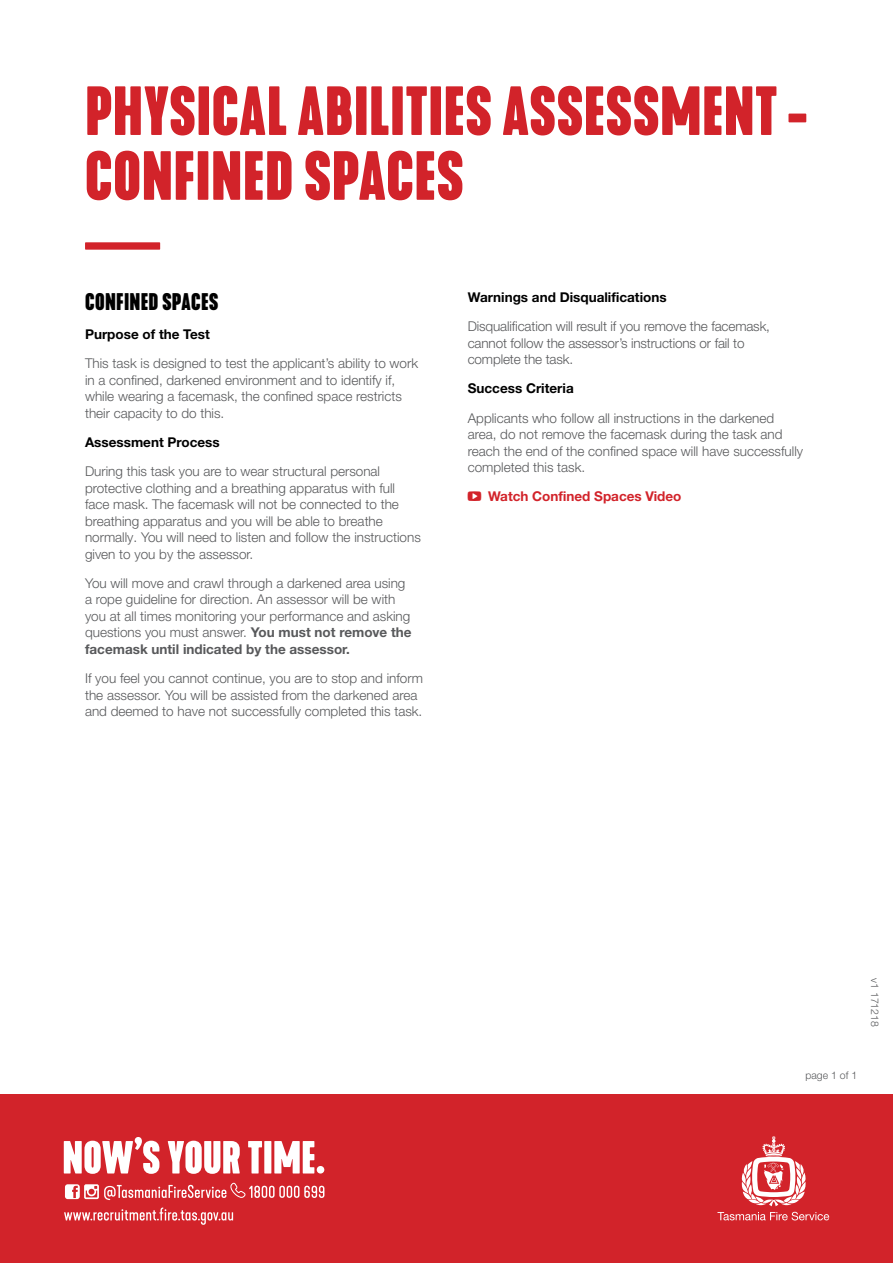
<style>
.page{position:relative;width:893px;height:1263px;background:#fff}
.page>*{position:absolute;margin:0;border:0;box-sizing:border-box;transform-origin:0 0}
.t1{font:700 condensed 64.8px/64.8px "Kapra Neue";letter-spacing:.015em;color:#d2232a}
.t2{font:700 condensed 22.5px "Kapra Neue";letter-spacing:.015em;color:#000}
.t3{font:300 13.5px/16.5px "Helvetica Neue LT Pro";color:#58595b}
.t4{font:700 13.5px "Helvetica Neue LT Pro";color:#000}
.t5{font:700 13.5px "Helvetica Neue LT Pro";color:#d2232a}
.t6{font:300 10.5px "Helvetica Neue LT Pro";color:#58595b}
.s1{font-weight:700}
</style>
<div class="page">
<div style="left:0;top:1094px;width:893px;height:169px;background:#d2232a"></div>
<svg style="left:717px;top:1136px;width:112px;height:84px"></svg>
<svg style="left:64px;top:1137px;width:260px;height:37px"></svg>
<svg style="left:64px;top:1207px;width:169px;height:18px"></svg>
<svg style="left:65px;top:1183px;width:259px;height:17px"></svg>
<div style="left:85px;top:242px;width:75px;height:8px;background:#d2232a"></div>
<h1 class="t1" style="left:85px;top:80px;width:723px">PHYSICAL ABILITIES ASSESSMENT -<br>CONFINED SPACES</h1>
<h2 class="t2" style="left:85px;top:286px;width:135px">CONFINED SPACES</h2>
<p class="t4" style="left:85px;top:326px;width:126px">Purpose of the Test</p>
<p class="t3" style="left:85px;top:355px;width:335px">This task is designed to test the applicant’s ability to work in a confined, darkened environment and to identify if, while wearing a facemask, the confined space restricts their capacity to do this.</p>
<p class="t4" style="left:85px;top:434px;width:136px">Assessment Process</p>
<p class="t3" style="left:85px;top:463px;width:337px">During this task you are to wear structural personal protective clothing and a breathing apparatus with full face mask. The facemask will not be connected to the breathing apparatus and you will be able to breathe normally. You will need to listen and follow the instructions given to you by the assessor.</p>
<p class="t3" style="left:85px;top:574px;width:328px">You will move and crawl through a darkened area using a rope guideline for direction. An assessor will be with you at all times monitoring your performance and asking questions you must answer. <span class="s1">You must not remove the facemask until indicated by the assessor.</span></p>
<p class="t3" style="left:85px;top:670px;width:339px">If you feel you cannot continue, you are to stop and inform the assessor. You will be assisted from the darkened area and deemed to have not successfully completed this task.</p>
<p class="t4" style="left:468px;top:289px;width:200px">Warnings and Disqualifications</p>
<p class="t3" style="left:468px;top:318px;width:304px">Disqualification will result if you remove the facemask, cannot follow the assessor’s instructions or fail to complete the task.</p>
<p class="t4" style="left:468px;top:380px;width:107px">Success Criteria</p>
<p class="t3" style="left:468px;top:409px;width:337px">Applicants who follow all instructions in the darkened area, do not remove the facemask during the task and reach the end of the confined space will have successfully completed this task.</p>
<p class="t5" style="left:488px;top:488px;width:195px">Watch Confined Spaces Video</p>
<p class="t6" style="left:881px;top:978px;width:50px;rotate:90deg">v1 171218</p>
<p class="t6" style="left:805px;top:1069px;width:53px">page 1 of 1</p>
</div>
